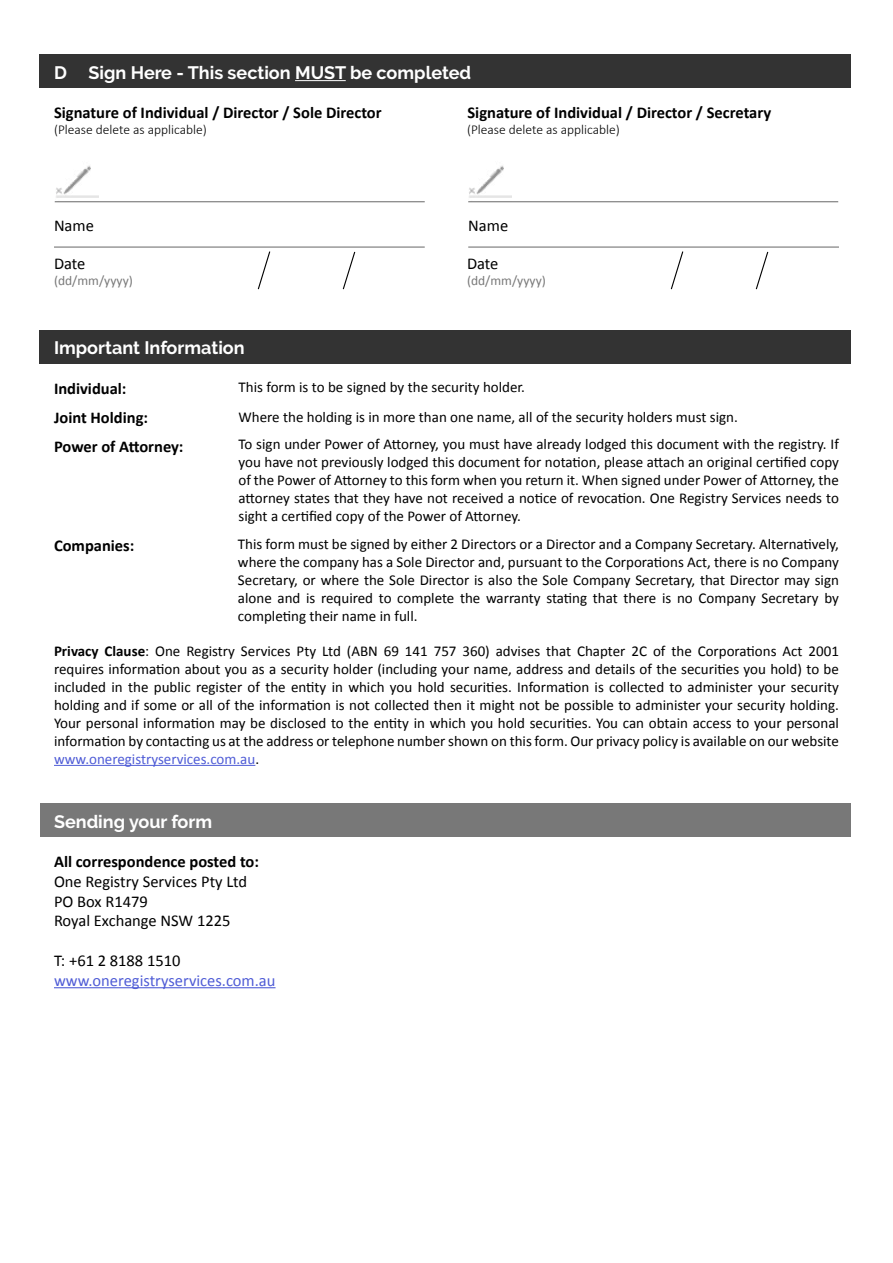
<style>
.page{position:relative;width:893px;height:1263px;background:#fff}
.page>*{position:absolute;margin:0;border:0;box-sizing:border-box;transform-origin:0 0}
.t1{font:700 18px "Raleway";color:#fff}
.t2{font:700 16.5px/29.1px "Calibri";color:#000}
.t3{font:16.5px/19.8px "Calibri";color:#000}
.t4{font:16.5px "Calibri";color:#4f5cd6}
.t5{font:15px/18px "Calibri";color:#000;text-align:justify}
.t6{font:300 13.5px "Calibri";color:#000}
.t7{font:13.5px "Calibri";letter-spacing:.005em;color:#787878}
.s1{font-weight:700}
.s2{color:#4f5cd6}
</style>
<div class="page">
<div style="left:39px;top:330px;width:812px;height:34px;background:#333"></div>
<hr style="left:54px;top:765px;width:201px;height:1px;background:#4f5cd6">
<div style="left:40px;top:803px;width:811px;height:34px;background:#787878"></div>
<hr style="left:54px;top:987px;width:222px;height:1px;background:#4f5cd6">
<div style="left:39px;top:54px;width:812px;height:34px;background:#333"></div>
<hr style="left:295px;top:80px;width:51px;height:1px;background:#fff">
<svg style="left:257px;top:251px;width:14px;height:39px"></svg>
<svg style="left:342px;top:251px;width:14px;height:39px"></svg>
<hr style="left:55px;top:201px;width:370px;height:1px;background:#787878">
<hr style="left:54px;top:246px;width:371px;height:2px;background:#787878">
<hr style="left:468px;top:201px;width:370px;height:1px;background:#787878">
<img style="left:56px;top:165px;width:43px;height:33px">
<img style="left:469px;top:165px;width:43px;height:33px">
<hr style="left:468px;top:246px;width:371px;height:2px;background:#787878">
<svg style="left:670px;top:251px;width:14px;height:39px"></svg>
<svg style="left:755px;top:251px;width:14px;height:39px"></svg>
<p class="t1" style="left:54px;top:63px;width:419px">D Sign Here - This section MUST be completed</p>
<p class="t2" style="left:54px;top:97px;width:329px">Signature of Individual / Director / Sole Director</p>
<p class="t6" style="left:54px;top:121px;width:154px">(Please delete as applicable)</p>
<p class="t2" style="left:467px;top:97px;width:305px">Signature of Individual / Director / Secretary</p>
<p class="t6" style="left:467px;top:121px;width:154px">(Please delete as applicable)</p>
<p class="t3" style="left:54px;top:216px;width:41px">Name</p>
<p class="t3" style="left:54px;top:253px;width:33px">Date</p>
<p class="t7" style="left:54px;top:272px;width:81px">(dd/mm/yyyy)</p>
<p class="t3" style="left:468px;top:216px;width:41px">Name</p>
<p class="t3" style="left:467px;top:253px;width:33px">Date</p>
<p class="t7" style="left:467px;top:272px;width:81px">(dd/mm/yyyy)</p>
<p class="t1" style="left:54px;top:337px;width:192px">Important Information</p>
<p class="t2" style="left:54px;top:374px;width:131px">Individual:<br>Joint Holding:<br>Power of Attorney:</p>
<p class="t5" style="left:238px;top:373px;width:602px;line-height:28.5px;text-align:left">This form is to be signed by the security holder.<br>Where the holding is in more than one name, all of the security holders must sign.<br>To sign under Power of Attorney, you must have already lodged this document with the registry. If</p>
<p class="t5" style="left:238px;top:453px;width:602px">you have not previously lodged this document for notation, please attach an original certified copy of the Power of Attorney to this form when you return it. When signed under Power of Attorney, the attorney states that they have not received a notice of revocation. One Registry Services needs to sight a certified copy of the Power of Attorney.</p>
<p class="t2" style="left:54px;top:530px;width:82px">Companies:</p>
<p class="t5" style="left:238px;top:535px;width:602px">This form must be signed by either 2 Directors or a Director and a Company Secretary. Alternatively, where the company has a Sole Director and, pursuant to the Corporations Act, there is no Company Secretary, or where the Sole Director is also the Sole Company Secretary, that Director may sign alone and is required to complete the warranty stating that there is no Company Secretary by completing their name in full.</p>
<p class="t5" style="left:54px;top:642px;width:786px"><span class="s1">Privacy Clause</span>: One Registry Services Pty Ltd (ABN 69 141 757 360) advises that Chapter 2C of the Corporations Act 2001 requires information about you as a security holder (including your name, address and details of the securities you hold) to be included in the public register of the entity in which you hold securities. Information is collected to administer your security holding and if some or all of the information is not collected then it might not be possible to administer your security holding.<br>Your personal information may be disclosed to the entity in which you hold securities. You can obtain access to your personal information by contacting us at the address or telephone number shown on this form. Our privacy policy is available on our website <span class="s2">www.oneregistryservices.com.au</span>.</p>
<p class="t1" style="left:54px;top:811px;width:160px">Sending your form</p>
<p class="t2" style="left:54px;top:847px;width:207px">All correspondence posted to:</p>
<p class="t3" style="left:54px;top:871px;width:195px">One Registry Services Pty Ltd<br>PO Box R1479<br>Royal Exchange NSW 1225</p>
<p class="t3" style="left:54px;top:951px;width:128px">T: +61 2 8188 1510</p>
<p class="t4" style="left:54px;top:970px;width:223px">www.oneregistryservices.com.au</p>
</div>
